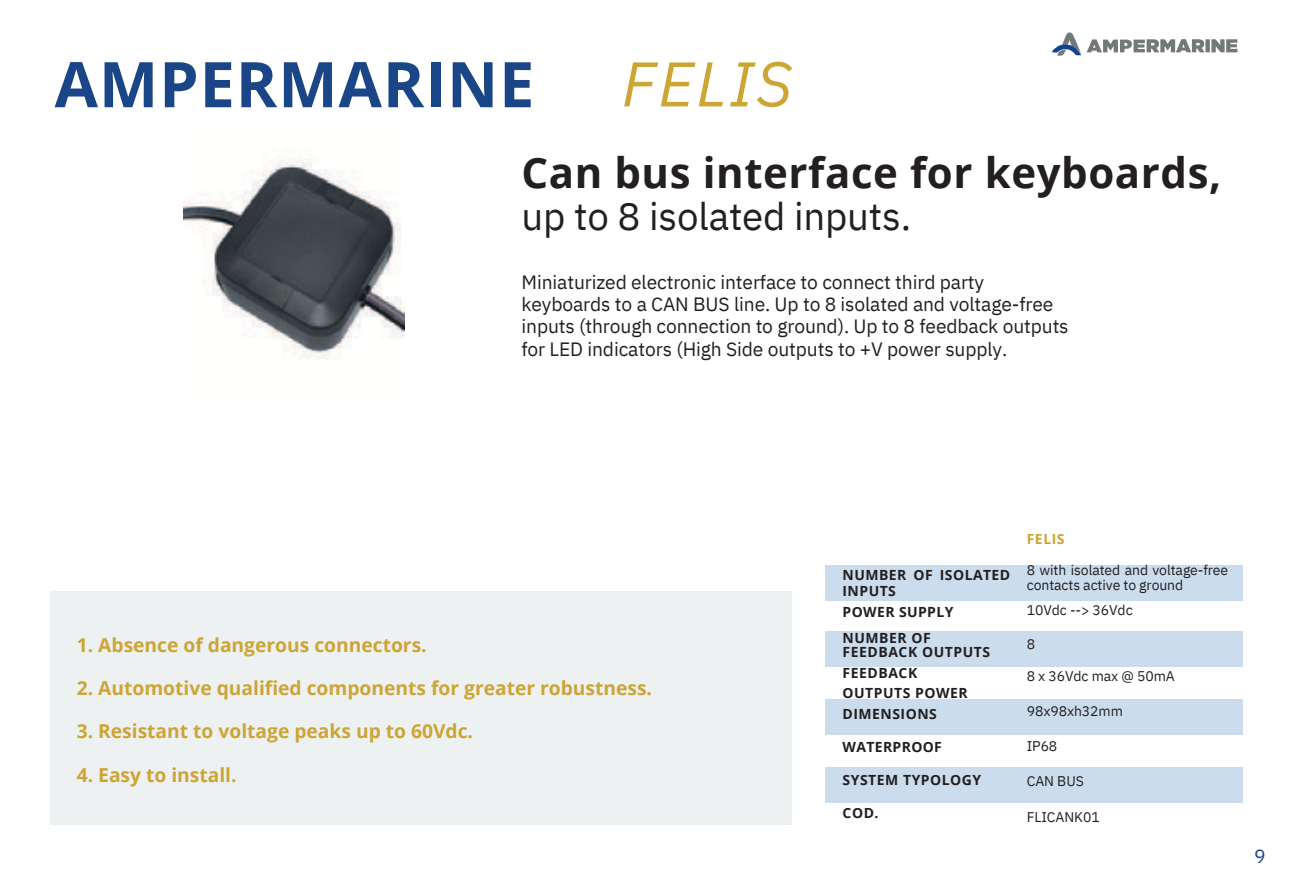
<style>
.page{position:relative;width:1290px;height:893px;background:#fff}
.page>*{position:absolute;margin:0;border:0;box-sizing:border-box;transform-origin:0 0}
.t1{font:700 63px "Open Sans";letter-spacing:.015em;color:#1a4687}
.t2{font:italic 63px "IBM Plex Sans";letter-spacing:.04em;color:#cda534}
.t3{font:700 42px "Open Sans";letter-spacing:.015em;color:#231f20}
.t4{font:38.5px "IBM Plex Sans";letter-spacing:-.005em;color:#231f20}
.t5{font:19.25px/22.2px "IBM Plex Sans";letter-spacing:-.005em;color:#231f20}
.t6{font:700 19.25px "Open Sans";color:#cda534}
.t7{font:19.25px "IBM Plex Sans";color:#1f478c}
.t8{font:700 14px/15.8px "Open Sans";letter-spacing:.035em;color:#231f20}
.t9{font:14px/15.2px "IBM Plex Sans";letter-spacing:-.005em;color:#231f20}
.t10{font:700 14px "Open Sans";letter-spacing:.04em;color:#cda534}
</style>
<div class="page">
<div style="left:50px;top:591px;width:742px;height:233px;background:#eef1f1"></div>
<img style="left:184px;top:159px;width:220px;height:200px">
<div style="left:825px;top:565px;width:417px;height:36px;background:#cbdced"></div>
<div style="left:825px;top:631px;width:417px;height:35px;background:#cbdced"></div>
<div style="left:825px;top:699px;width:417px;height:35px;background:#cbdced"></div>
<div style="left:825px;top:767px;width:417px;height:35px;background:#cbdced"></div>
<svg style="left:1052px;top:32px;width:185px;height:24px"></svg>
<p class="t1" style="left:55px;top:40px;width:481px">AMPERMARINE</p>
<p class="t2" style="left:622px;top:42px;width:172px">FELIS</p>
<p class="t3" style="left:521px;top:143px;width:701px">Can bus interface for keyboards,</p>
<p class="t4" style="left:521px;top:190px;width:391px">up to 8 isolated inputs.</p>
<p class="t5" style="left:521px;top:270px;width:464px">Miniaturized electronic interface to connect third party</p>
<p class="t5" style="left:521px;top:293px;width:549px">keyboards to a CAN BUS line. Up to 8 isolated and voltage-free inputs (through connection to ground). Up to 8 feedback outputs for LED indicators (High Side outputs to +V power supply.</p>
<p class="t6" style="left:77px;top:631px;width:351px">1. Absence of dangerous connectors.</p>
<p class="t6" style="left:77px;top:674px;width:577px">2. Automotive qualified components for greater robustness.</p>
<p class="t6" style="left:77px;top:717px;width:398px">3. Resistant to voltage peaks up to 60Vdc.</p>
<p class="t6" style="left:77px;top:761px;width:161px">4. Easy to install.</p>
<p class="t8" style="left:842px;top:566px;width:169px">NUMBER OF ISOLATED<br>INPUTS</p>
<p class="t8" style="left:842px;top:603px;width:112px">POWER SUPPLY</p>
<p class="t8" style="left:842px;top:629px;width:90px">NUMBER OF</p>
<p class="t8" style="left:842px;top:644px;width:149px">FEEDBACK OUTPUTS</p>
<p class="t8" style="left:842px;top:665px;width:76px">FEEDBACK</p>
<p class="t8" style="left:842px;top:684px;width:127px">OUTPUTS POWER</p>
<p class="t8" style="left:842px;top:705px;width:96px">DIMENSIONS</p>
<p class="t8" style="left:842px;top:738px;width:101px">WATERPROOF</p>
<p class="t8" style="left:842px;top:771px;width:140px">SYSTEM TYPOLOGY</p>
<p class="t8" style="left:842px;top:804px;width:38px">COD.</p>
<p class="t10" style="left:1027px;top:529px;width:39px">FELIS</p>
<p class="t9" style="left:1027px;top:562px;width:203px">8 with isolated and voltage-free contacts active to ground</p>
<p class="t9" style="left:1027px;top:602px;width:107px">10Vdc --&gt; 36Vdc</p>
<p class="t9" style="left:1027px;top:636px;width:10px">8</p>
<p class="t9" style="left:1027px;top:668px;width:150px">8 x 36Vdc max @ 50mA</p>
<p class="t9" style="left:1027px;top:703px;width:98px">98x98xh32mm</p>
<p class="t9" style="left:1027px;top:738px;width:32px">IP68</p>
<p class="t9" style="left:1027px;top:773px;width:59px">CAN BUS</p>
<p class="t9" style="left:1027px;top:808px;width:74px">FLICANK01</p>
<p class="t7" style="left:1254px;top:843px;width:13px">9</p>
</div>
